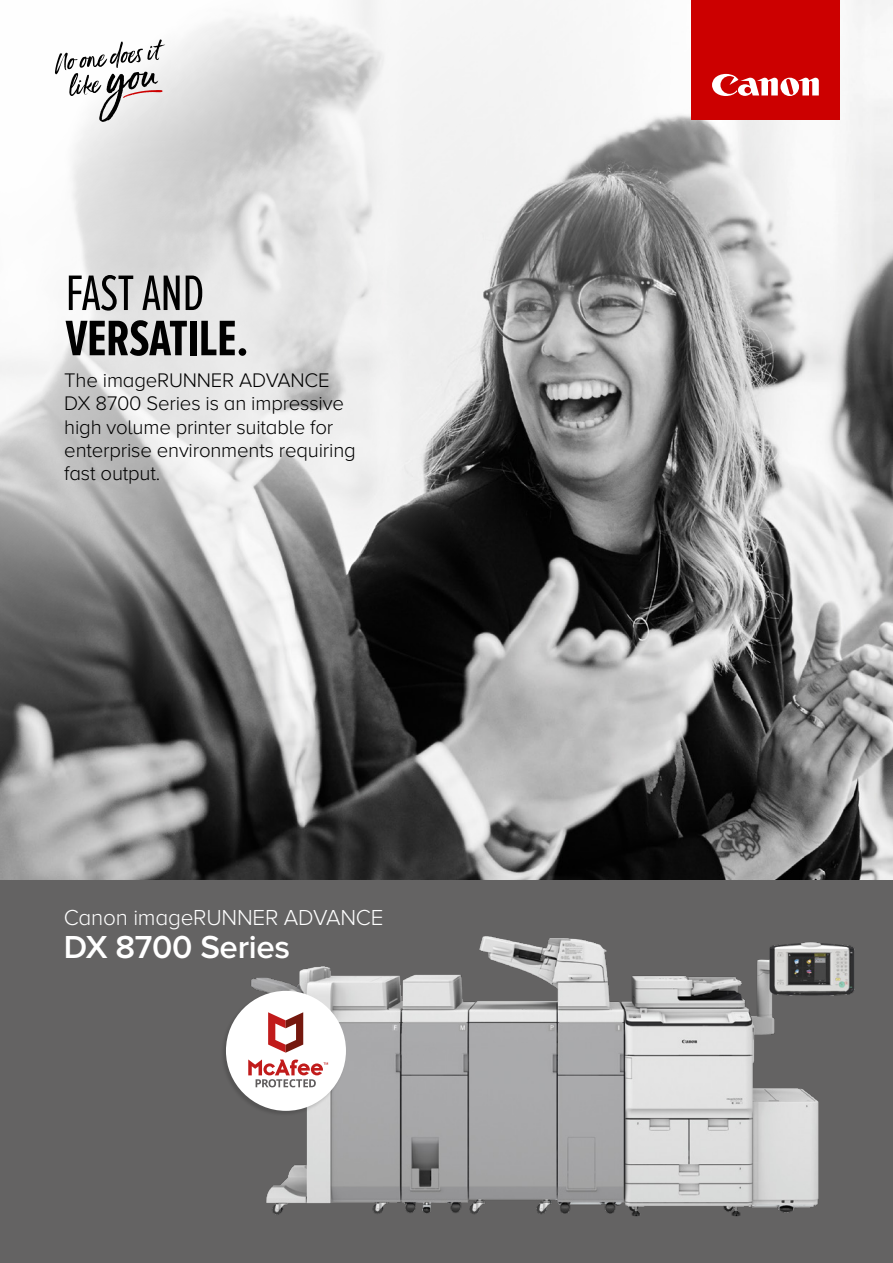
<style>
.page{position:relative;width:893px;height:1263px;background:#fff}
.page>*{position:absolute;margin:0;border:0;box-sizing:border-box;transform-origin:0 0}
.t1{font:700 51.75px "Proxima Nova Ex Cn";letter-spacing:-.01em;color:#000}
.t2{font:51.75px "Proxima Nova Ex Cn";letter-spacing:-.01em;color:#000}
.t3{font:600 33px "Proxima Nova A";letter-spacing:-.01em;color:#fff}
.t4{font:300 22.5px "Proxima Nova A";letter-spacing:-.01em;color:#fff}
.t5{font:300 20.4px/23.2px "Proxima Nova A";letter-spacing:-.01em;color:#000}
</style>
<div class="page">
<img style="left:0;top:0;width:893px;height:880px">
<div style="left:0;top:880px;width:893px;height:383px;background:#646363"></div>
<div style="left:0;top:111px;width:514px;height:533px;background:#fff;opacity:.42"></div>
<div style="left:691px;top:0;width:149px;height:120px;background:#c00"></div>
<svg style="left:712px;top:74px;width:107px;height:22px"></svg>
<img style="left:246px;top:841px;width:640px;height:376px">
<div style="left:220px;top:991px;width:126px;height:126px;background:#000;opacity:.15"></div>
<div style="left:226px;top:991px;width:120px;height:120px;background:#fff;border-radius:50%"></div>
<svg style="left:248px;top:1059px;width:80px;height:28px"></svg>
<svg style="left:268px;top:1012px;width:35px;height:41px"></svg>
<svg style="left:55px;top:40px;width:110px;height:82px"></svg>
<h1 class="t2" style="left:66px;top:264px;width:140px">FAST AND</h1>
<h1 class="t1" style="left:66px;top:309px;width:185px">VERSATILE.</h1>
<p class="t5" style="left:64px;top:369px;width:293px">The imageRUNNER ADVANCE<br>DX 8700 Series is an impressive high volume printer suitable for enterprise environments requiring fast output.</p>
<p class="t4" style="left:64px;top:905px;width:321px">Canon imageRUNNER ADVANCE</p>
<h2 class="t3" style="left:64px;top:928px;width:228px">DX 8700 Series</h2>
</div>
